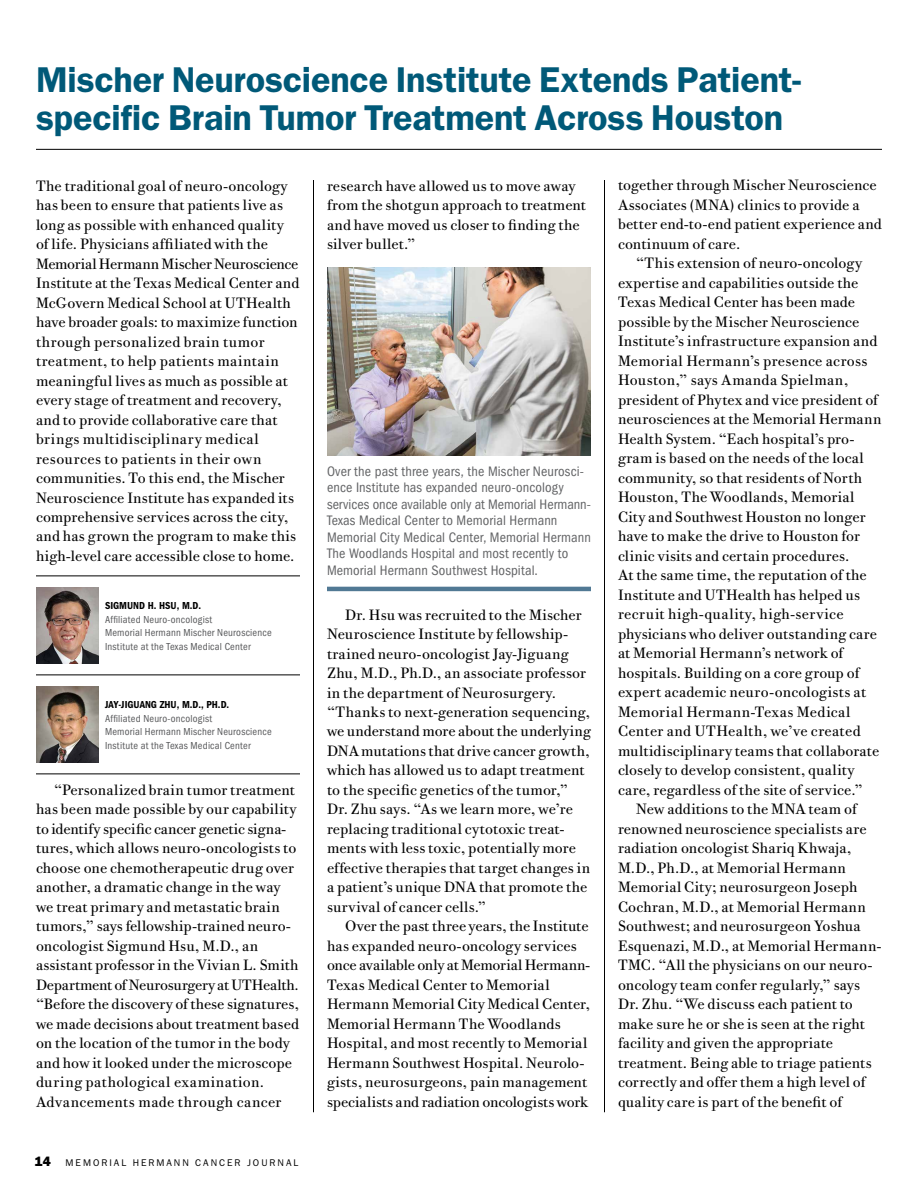
<style>
.page{position:relative;width:918px;height:1188px;background:#fff}
.page>*{position:absolute;margin:0;border:0;box-sizing:border-box;transform-origin:0 0}
.t1{font:600 36px/37.5px "Franklin Gothic";letter-spacing:-.005em;color:#005978}
.t2{font:15px/19.5px "Bodoni Twe ITC";letter-spacing:.01em;color:#000}
.t3{font:15px "Bodoni Twe ITC";letter-spacing:.035em;color:#000}
.t4{font:condensed 14.25px/16.5px "Franklin Gothic";letter-spacing:.01em;color:#636466}
.t5{font:800 13.5px "Franklin Gothic";color:#000}
.t6{font:condensed 10.5px/13.5px "Franklin Gothic";letter-spacing:.02em;color:#58595b}
.t7{font:600 condensed 10.5px "Franklin Gothic";color:#000}
.t8{font:9.75px "Franklin Gothic";letter-spacing:.2em;color:#000}
</style>
<div class="page">
<img style="left:327px;top:267px;width:264px;height:189px">
<hr style="left:327px;top:587px;width:264px;height:4px;background:#517994">
<hr style="left:36px;top:149px;width:846px;height:1px;background:#000">
<hr style="left:313px;top:180px;width:1px;height:932px;background:#000">
<hr style="left:604px;top:180px;width:1px;height:932px;background:#000">
<img style="left:36px;top:587px;width:63px;height:77px">
<hr style="left:36px;top:576px;width:264px;height:1px;background:#000">
<img style="left:36px;top:686px;width:63px;height:77px">
<hr style="left:36px;top:675px;width:264px;height:1px;background:#000">
<hr style="left:36px;top:774px;width:264px;height:1px;background:#000">
<h1 class="t1" style="left:36px;top:60px;width:767px">Mischer Neuroscience Institute Extends Patient&shy;specific Brain Tumor Treatment Across Houston</h1>
<p class="t2" style="left:36px;top:176px;width:265px">The traditional goal of neuro-oncology has been to ensure that patients live as long as possible with enhanced quality of life. Physicians affiliated with the Memorial Hermann Mischer Neuroscience Institute at the Texas Medical Center and McGovern Medical School at UTHealth have broader goals: to maximize function through personalized brain tumor treatment, to help patients maintain meaningful lives as much as possible at every stage of treatment and recovery, and to provide collaborative care that brings multidisciplinary medical resources to patients in their own communities. To this end, the Mischer Neuroscience Institute has expanded its comprehensive services across the city, and has grown the program to make this high-level care accessible close to home.</p>
<p class="t7" style="left:105px;top:600px;width:98px">SIGMUND H. HSU, M.D.</p>
<p class="t6" style="left:105px;top:612px;width:168px">Affiliated Neuro-oncologist<br>Memorial Hermann Mischer Neuroscience<br>Institute at the Texas Medical Center</p>
<p class="t7" style="left:105px;top:699px;width:126px">JAY-JIGUANG ZHU, M.D., PH.D.</p>
<p class="t6" style="left:105px;top:711px;width:168px">Affiliated Neuro-oncologist<br>Memorial Hermann Mischer Neuroscience<br>Institute at the Texas Medical Center</p>
<p class="t2" style="left:36px;top:780px;width:265px;text-indent:18px">“Personalized brain tumor treatment has been made possible by our capability to identify specific cancer genetic signa&shy;tures, which allows neuro-oncologists to choose one chemotherapeutic drug over another, a dramatic change in the way we treat primary and metastatic brain tumors,” says fellowship-trained neuro&shy;oncologist Sigmund Hsu, M.D., an assistant professor in the Vivian L. Smith Department of Neurosurgery at UTHealth. “Before the discovery of these signatures, we made decisions about treatment based on the location of the tumor in the body and how it looked under the microscope during pathological examination.<br>Advancements made through cancer</p>
<p class="t5" style="left:35px;top:1153px;width:18px">14</p>
<p class="t8" style="left:66px;top:1157px;width:234px">MEMORIAL HERMANN CANCER JOURNAL</p>
<p class="t2" style="left:327px;top:176px;width:261px">research have allowed us to move away from the shotgun approach to treatment and have moved us closer to finding the silver bullet.”</p>
<p class="t4" style="left:327px;top:463px;width:266px">Over the past three years, the Mischer Neurosci&shy;ence Institute has expanded neuro-oncology services once available only at Memorial Hermann-Texas Medical Center to Memorial Hermann Memorial City Medical Center, Memorial Hermann The Woodlands Hospital and most recently to Memorial Hermann Southwest Hospital.</p>
<p class="t2" style="left:327px;top:605px;width:265px;text-indent:18px">Dr. Hsu was recruited to the Mischer Neuroscience Institute by fellowship&shy;trained neuro-oncologist Jay-Jiguang Zhu, M.D., Ph.D., an associate professor in the department of Neurosurgery. “Thanks to next-generation sequencing, we understand more about the underlying DNA mutations that drive cancer growth, which has allowed us to adapt treatment to the specific genetics of the tumor,” Dr. Zhu says. “As we learn more, we’re replacing traditional cytotoxic treat&shy;ments with less toxic, potentially more effective therapies that target changes in a patient’s unique DNA that promote the survival of cancer cells.”</p>
<p class="t2" style="left:327px;top:917px;width:265px;text-indent:18px">Over the past three years, the Institute has expanded neuro-oncology services once available only at Memorial Hermann-Texas Medical Center to Memorial Hermann Memorial City Medical Center, Memorial Hermann The Woodlands Hospital, and most recently to Memorial Hermann Southwest Hospital. Neurolo&shy;gists, neurosurgeons, pain management specialists and radiation oncologists work</p>
<p class="t2" style="left:618px;top:176px;width:265px">together through Mischer Neuroscience Associates (MNA) clinics to provide a better end-to-end patient experience and continuum of care.</p>
<p class="t2" style="left:636px;top:254px;width:228px">“This extension of neuro-oncology</p>
<p class="t2" style="left:618px;top:273px;width:242px">expertise and capabilities outside the</p>
<p class="t2" style="left:618px;top:293px;width:239px">Texas Medical Center has been made</p>
<p class="t2" style="left:618px;top:312px;width:243px">possible by the Mischer Neuroscience</p>
<p class="t2" style="left:618px;top:332px;width:261px">Institute’s infrastructure expansion and</p>
<p class="t2" style="left:618px;top:351px;width:251px">Memorial Hermann’s presence across</p>
<p class="t2" style="left:618px;top:371px;width:232px">Houston,” says Amanda Spielman,</p>
<p class="t2" style="left:618px;top:390px;width:261px">president of Phytex and vice president of</p>
<p class="t2" style="left:618px;top:410px;width:265px">neurosciences at the Memorial Hermann</p>
<p class="t2" style="left:618px;top:429px;width:238px">Health System. “Each hospital’s pro-</p>
<p class="t2" style="left:618px;top:449px;width:247px">gram is based on the needs of the local</p>
<p class="t2" style="left:618px;top:468px;width:246px">community, so that residents of North</p>
<p class="t2" style="left:618px;top:488px;width:238px">Houston, The Woodlands, Memorial</p>
<p class="t2" style="left:618px;top:507px;width:249px">City and Southwest Houston no longer</p>
<p class="t2" style="left:618px;top:527px;width:243px">have to make the drive to Houston for</p>
<p class="t2" style="left:618px;top:546px;width:233px">clinic visits and certain procedures.</p>
<p class="t2" style="left:618px;top:566px;width:250px">At the same time, the reputation of the</p>
<p class="t2" style="left:618px;top:585px;width:244px">Institute and UTHealth has helped us</p>
<p class="t3" style="left:618px;top:605px;width:227px">recruit high-quality, high-service</p>
<p class="t2" style="left:618px;top:624px;width:260px">physicians who deliver outstanding care</p>
<p class="t2" style="left:618px;top:644px;width:227px">at Memorial Hermann’s network of</p>
<p class="t2" style="left:618px;top:663px;width:243px">hospitals. Building on a core group of</p>
<p class="t2" style="left:618px;top:683px;width:250px">expert academic neuro-oncologists at</p>
<p class="t2" style="left:618px;top:702px;width:234px">Memorial Hermann-Texas Medical</p>
<p class="t2" style="left:618px;top:722px;width:244px">Center and UTHealth, we’ve created</p>
<p class="t2" style="left:618px;top:741px;width:263px">multidisciplinary teams that collaborate</p>
<p class="t2" style="left:618px;top:761px;width:238px">closely to develop consistent, quality</p>
<p class="t2" style="left:618px;top:780px;width:246px">care, regardless of the site of service.”</p>
<p class="t2" style="left:636px;top:800px;width:222px">New additions to the MNA team of</p>
<p class="t2" style="left:618px;top:819px;width:250px">renowned neuroscience specialists are</p>
<p class="t2" style="left:618px;top:839px;width:235px">radiation oncologist Shariq Khwaja,</p>
<p class="t2" style="left:618px;top:858px;width:229px">M.D., Ph.D., at Memorial Hermann</p>
<p class="t2" style="left:618px;top:878px;width:241px">Memorial City; neurosurgeon Joseph</p>
<p class="t2" style="left:618px;top:897px;width:249px">Cochran, M.D., at Memorial Hermann</p>
<p class="t2" style="left:618px;top:917px;width:244px">Southwest; and neurosurgeon Yoshua</p>
<p class="t2" style="left:618px;top:936px;width:265px">Esquenazi, M.D., at Memorial Hermann-</p>
<p class="t2" style="left:618px;top:956px;width:256px">TMC. “All the physicians on our neuro-</p>
<p class="t2" style="left:618px;top:975px;width:244px">oncology team confer regularly,” says</p>
<p class="t2" style="left:618px;top:995px;width:236px">Dr. Zhu. “We discuss each patient to</p>
<p class="t2" style="left:618px;top:1014px;width:248px">make sure he or she is seen at the right</p>
<p class="t2" style="left:618px;top:1034px;width:217px">facility and given the appropriate</p>
<p class="t2" style="left:618px;top:1053px;width:255px">treatment. Being able to triage patients</p>
<p class="t2" style="left:618px;top:1073px;width:249px">correctly and offer them a high level of</p>
<p class="t2" style="left:618px;top:1092px;width:226px">quality care is part of the benefit of</p>
</div>
